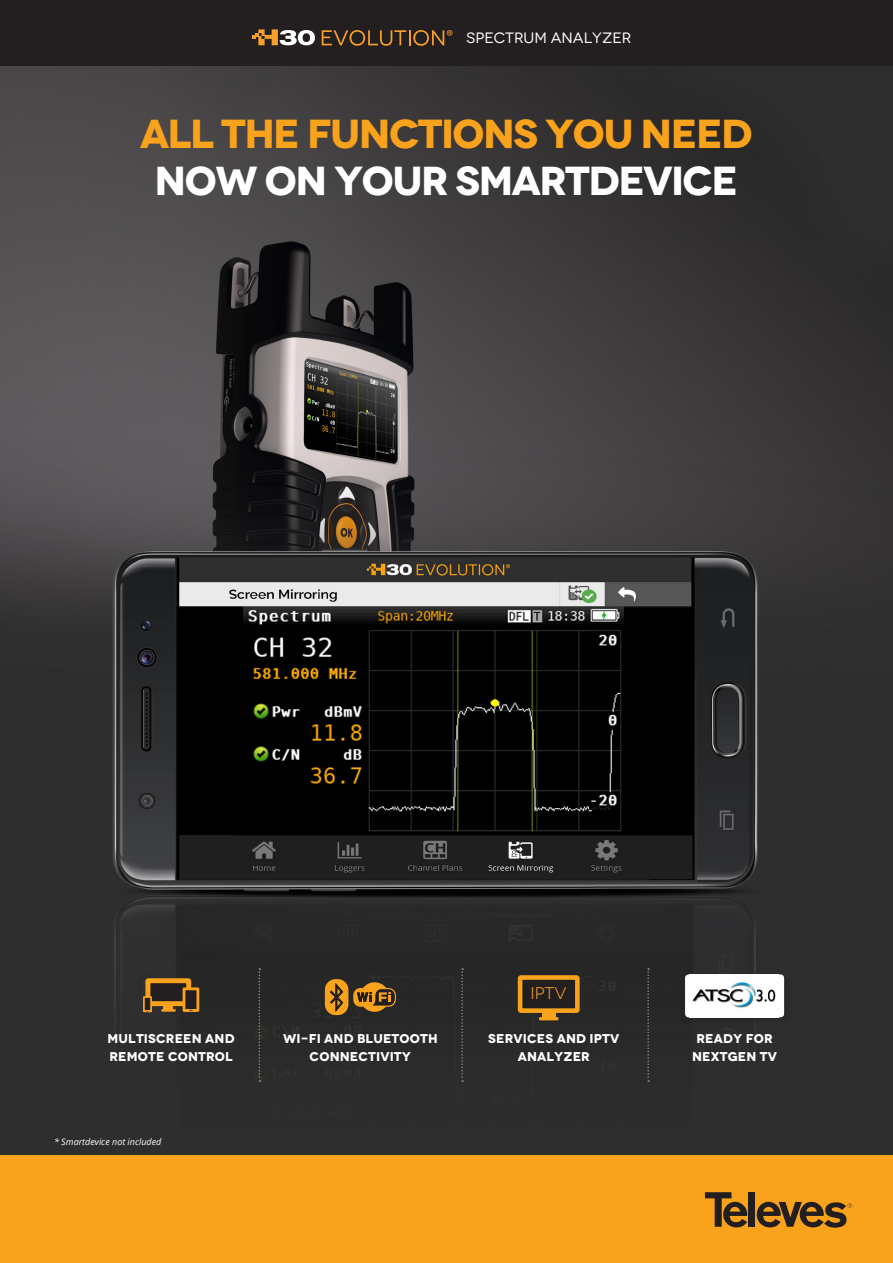
<style>
.page{position:relative;width:893px;height:1263px;background:#fff}
.page>*{position:absolute;margin:0;border:0;box-sizing:border-box;transform-origin:0 0}
.t1{font:700 expanded 40.5px "Novecento";letter-spacing:-.04em;color:#f9a21c}
.t2{font:700 expanded 40.5px "Novecento";letter-spacing:-.04em;color:#fff}
.t3{font:expanded 16.95px "Novecento";color:#f9a21c}
.t4{font:expanded 15px "Novecento";color:#fff}
.t5{font:700 expanded 12.75px/17.5px "Novecento";letter-spacing:.01em;color:#fff;text-align:center}
.t6{font:italic 9px "Open Sans";color:#fff}
</style>
<div class="page">
<img style="left:0;top:65px;width:893px;height:1091px">
<div style="left:0;top:1156px;width:893px;height:107px;background:#f9a21c"></div>
<svg style="left:705px;top:1192px;width:43px;height:35px"></svg>
<div style="left:748px;top:1192px;width:7px;height:34px;background:#231f20"></div>
<svg style="left:756px;top:1201px;width:96px;height:27px"></svg>
<div style="left:148px;top:981px;width:41px;height:23px;background:#231f20"></div>
<div style="left:145px;top:978px;width:46px;height:28px;border:5px solid #f9a21c"></div>
<hr style="left:161px;top:1009px;width:15px;height:3px;background:#f9a21c">
<hr style="left:163px;top:1005px;width:10px;height:4px;background:#f9a21c">
<div style="left:184px;top:989px;width:14px;height:21px;background:#231f20"></div>
<div style="left:183px;top:987px;width:16px;height:25px;border:3px solid #f9a21c"></div>
<svg style="left:183px;top:1009px;width:15px;height:2px"></svg>
<div style="left:144px;top:997px;width:7px;height:14px;background:#231f20"></div>
<div style="left:143px;top:996px;width:9px;height:16px;border:2px solid #f9a21c"></div>
<svg style="left:143px;top:1010px;width:8px;height:2px"></svg>
<svg style="left:325px;top:979px;width:71px;height:36px;background:#875e20"></svg>
<div style="left:520px;top:977px;width:57px;height:34px;background:#231f20"></div>
<div style="left:518px;top:975px;width:62px;height:38px;border:5px solid #f9a21c"></div>
<hr style="left:539px;top:1017px;width:19px;height:3px;background:#f9a21c">
<div style="left:542px;top:1012px;width:13px;height:5px;background:#f9a21c"></div>
<svg style="left:259px;top:968px;width:1px;height:114px"></svg>
<svg style="left:461px;top:968px;width:2px;height:114px"></svg>
<svg style="left:647px;top:968px;width:2px;height:114px"></svg>
<div style="left:0;top:0;width:893px;height:65px;background:#231f20"></div>
<svg style="left:252px;top:29px;width:63px;height:16px"></svg>
<svg style="left:322px;top:30px;width:130px;height:16px"></svg>
<div style="left:680px;top:969px;width:115px;height:60px;background:#231f20;opacity:.5"></div>
<div style="left:685px;top:974px;width:99px;height:43px;background:#fff;border-radius:4px"></div>
<img style="left:692px;top:982px;width:84px;height:26px">
<p class="t4" style="left:466px;top:29px;width:167px">SPECTRUM ANALYZER</p>
<h1 class="t1" style="left:140px;top:109px;width:614px">ALL THE FUNCTIONS YOU NEED</h1>
<h1 class="t2" style="left:155px;top:155px;width:585px">NOW ON YOUR SMARTDEVICE</h1>
<h2 class="t3" style="left:530px;top:983px;width:38px">IPTV</h2>
<p class="t5" style="left:108px;top:1030px;width:129px;text-align:left">MULTISCREEN AND<br>REMOTE CONTROL</p>
<p class="t5" style="left:283px;top:1030px;width:156px">WI-FI AND BLUETOOTH<br>CONNECTIVITY</p>
<p class="t5" style="left:692px;top:1030px;width:86px">READY FOR<br>NEXTGEN TV</p>
<p class="t5" style="left:488px;top:1030px;width:133px">SERVICES AND IPTV<br>ANALYZER</p>
<p class="t6" style="left:54px;top:1136px;width:109px">* Smartdevice not included</p>
</div>
